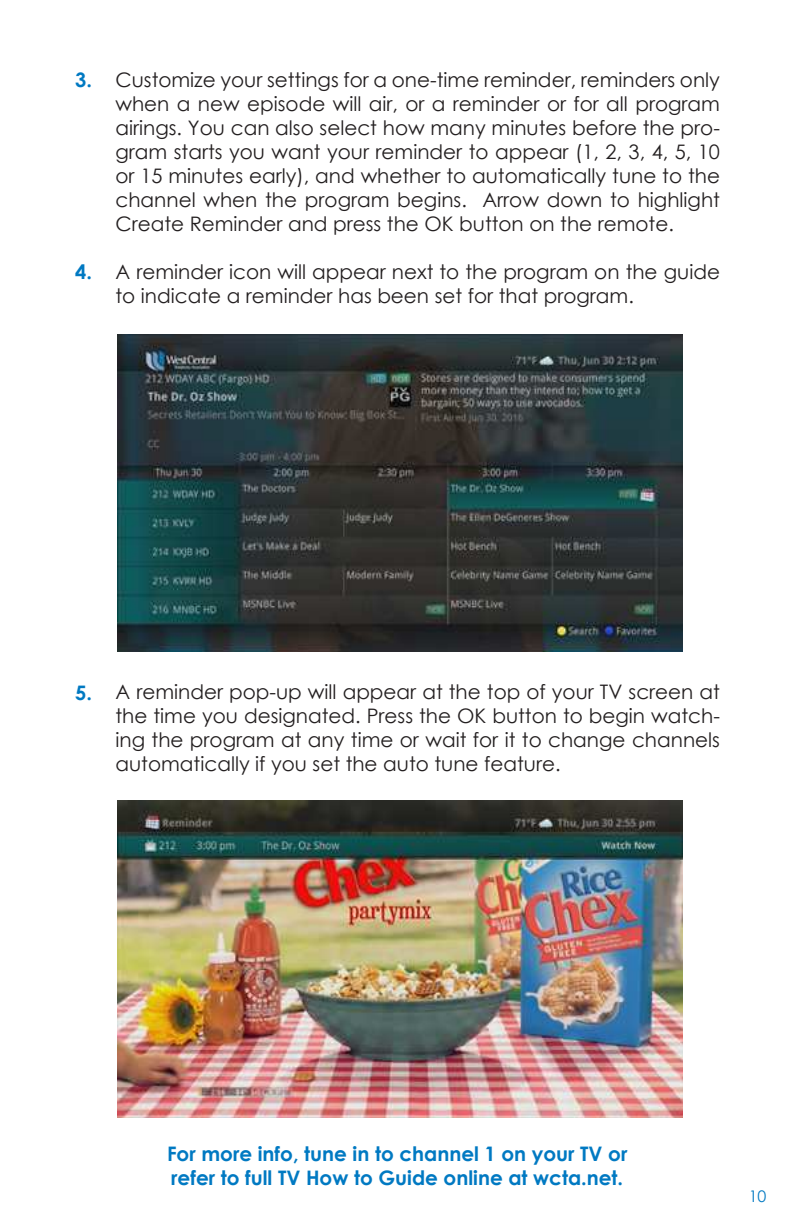
<style>
.page{position:relative;width:792px;height:1224px;background:#fff}
.page>*{position:absolute;margin:0;border:0;box-sizing:border-box;transform-origin:0 0}
.t1{font:20px/24px "Century Gothic";color:#231f20;text-align:justify}
.t2{font:700 20px/24px "Century Gothic";color:#0079c2}
.t3{font:16px "Century Gothic";color:#0079c2}
</style>
<div class="page">
<img style="left:118px;top:800px;width:564px;height:317px">
<img style="left:118px;top:335px;width:565px;height:317px">
<p class="t2" style="left:75px;top:70px;width:18px">3.</p>
<p class="t2" style="left:75px;top:261px;width:18px">4.</p>
<p class="t1" style="left:116px;top:70px;width:606px">Customize your settings for a one-time reminder, reminders only when a new episode will air, or a reminder or for all program airings. You can also select how many minutes before the pro&shy;gram starts you want your reminder to appear (1, 2, 3, 4, 5, 10 or 15 minutes early), and whether to automatically tune to the channel when the program begins. Arrow down to highlight Create Reminder and press the OK button on the remote.</p>
<p class="t1" style="left:116px;top:262px;width:606px">A reminder icon will appear next to the program on the guide to indicate a reminder has been set for that program.</p>
<p class="t2" style="left:75px;top:683px;width:18px">5.</p>
<p class="t1" style="left:116px;top:682px;width:606px">A reminder pop-up will appear at the top of your TV screen at the time you designated. Press the OK button to begin watch&shy;ing the program at any time or wait for it to change channels automatically if you set the auto tune feature.</p>
<p class="t2" style="left:167px;top:1144px;width:462px">For more info, tune in to channel 1 on your TV or refer to full TV How to Guide online at wcta.net.</p>
<p class="t3" style="left:749px;top:1190px;width:19px">10</p>
</div>
